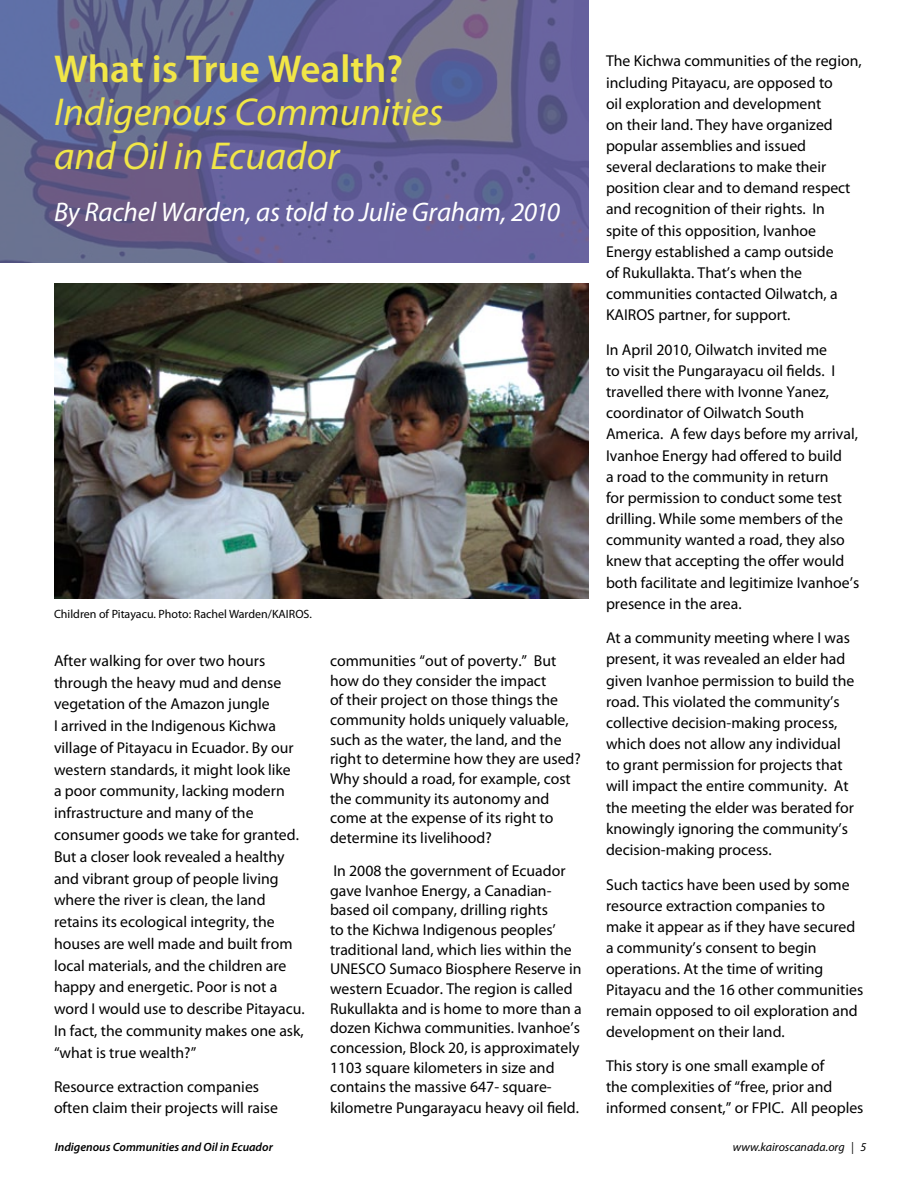
<style>
.page{position:relative;width:918px;height:1188px;background:#fff}
.page>*{position:absolute;margin:0;border:0;box-sizing:border-box;transform-origin:0 0}
.t1{font:italic 39px/43.5px "Myriad Pro";color:#f1e647}
.t2{font:600 39px "Myriad Pro";color:#f1e647}
.t3{font:italic 27px "Myriad Pro";letter-spacing:-.005em;color:#fff}
.t4{font:15.75px/21.1px "Myriad Pro";color:#000}
.t5{font:12px "Myriad Pro";color:#000}
.t6{font:italic 600 12px "Myriad Pro";color:#000}
.t7{font:italic 12px "Myriad Pro";color:#000}
</style>
<div class="page">
<img style="left:0;top:0;width:588px;height:263px">
<img style="left:54px;top:283px;width:534px;height:315px">
<h1 class="t2" style="left:54px;top:44px;width:351px">What is True Wealth?</h1>
<h1 class="t1" style="left:54px;top:90px;width:391px">Indigenous Communities and Oil in Ecuador</h1>
<h2 class="t3" style="left:54px;top:195px;width:508px">By Rachel Warden, as told to Julie Graham, 2010</h2>
<p class="t5" style="left:54px;top:606px;width:260px">Children of Pitayacu. Photo: Rachel Warden/KAIROS.</p>
<p class="t4" style="left:54px;top:650px;width:252px;line-height:21.8px">After walking for over two hours through the heavy mud and dense vegetation of the Amazon jungle<br>I arrived in the Indigenous Kichwa village of Pitayacu in Ecuador. By our western standards, it might look like<br>a poor community, lacking modern infrastructure and many of the consumer goods we take for granted.<br>But a closer look revealed a healthy and vibrant group of people living where the river is clean, the land retains its ecological integrity, the houses are well made and built from local materials, and the children are happy and energetic. Poor is not a word I would use to describe Pitayacu.<br>In fact, the community makes one ask, “what is true wealth?”</p>
<p class="t4" style="left:54px;top:1076px;width:225px">Resource extraction companies often claim their projects will raise</p>
<p class="t4" style="left:330px;top:651px;width:252px;line-height:19.6px">communities “out of poverty.” But how do they consider the impact<br>of their project on those things the community holds uniquely valuable, such as the water, the land, and the right to determine how they are used?<br>Why should a road, for example, cost the community its autonomy and come at the expense of its right to determine its livelihood?</p>
<p class="t4" style="left:330px;top:861px;width:253px;line-height:19.6px">In 2008 the government of Ecuador gave Ivanhoe Energy, a Canadian&shy;based oil company, drilling rights<br>to the Kichwa Indigenous peoples’ traditional land, which lies within the UNESCO Sumaco Biosphere Reserve in western Ecuador. The region is called Rukullakta and is home to more than a dozen Kichwa communities. Ivanhoe’s concession, Block 20, is approximately 1103 square kilometers in size and contains the massive 647- square-</p>
<p class="t4" style="left:330px;top:1097px;width:251px">kilometre Pungarayacu heavy oil field.</p>
<p class="t4" style="left:606px;top:50px;width:257px">The Kichwa communities of the region, including Pitayacu, are opposed to<br>oil exploration and development<br>on their land. They have organized popular assemblies and issued<br>several declarations to make their position clear and to demand respect and recognition of their rights. In<br>spite of this opposition, Ivanhoe Energy established a camp outside<br>of Rukullakta. That’s when the communities contacted Oilwatch, a KAIROS partner, for support.</p>
<p class="t4" style="left:606px;top:339px;width:255px">In April 2010, Oilwatch invited me<br>to visit the Pungarayacu oil fields. I travelled there with Ivonne Yanez, coordinator of Oilwatch South America. A few days before my arrival, Ivanhoe Energy had offered to build<br>a road to the community in return<br>for permission to conduct some test drilling. While some members of the community wanted a road, they also knew that accepting the offer would both facilitate and legitimize Ivanhoe’s presence in the area.</p>
<p class="t4" style="left:606px;top:627px;width:250px">At a community meeting where I was present, it was revealed an elder had given Ivanhoe permission to build the road. This violated the community’s collective decision-making process, which does not allow any individual to grant permission for projects that will impact the entire community. At the meeting the elder was berated for knowingly ignoring the community’s decision-making process.</p>
<p class="t4" style="left:606px;top:873px;width:259px">Such tactics have been used by some resource extraction companies to make it appear as if they have secured a community’s consent to begin operations. At the time of writing Pitayacu and the 16 other communities remain opposed to oil exploration and development on their land.</p>
<p class="t4" style="left:606px;top:1055px;width:259px">This story is one small example of<br>the complexities of “free, prior and informed consent,” or FPIC. All peoples</p>
<p class="t6" style="left:55px;top:1139px;width:220px">Indigenous Communities and Oil in Ecuador</p>
<p class="t7" style="left:733px;top:1139px;width:135px">www.kairoscanada.org | 5</p>
</div>
